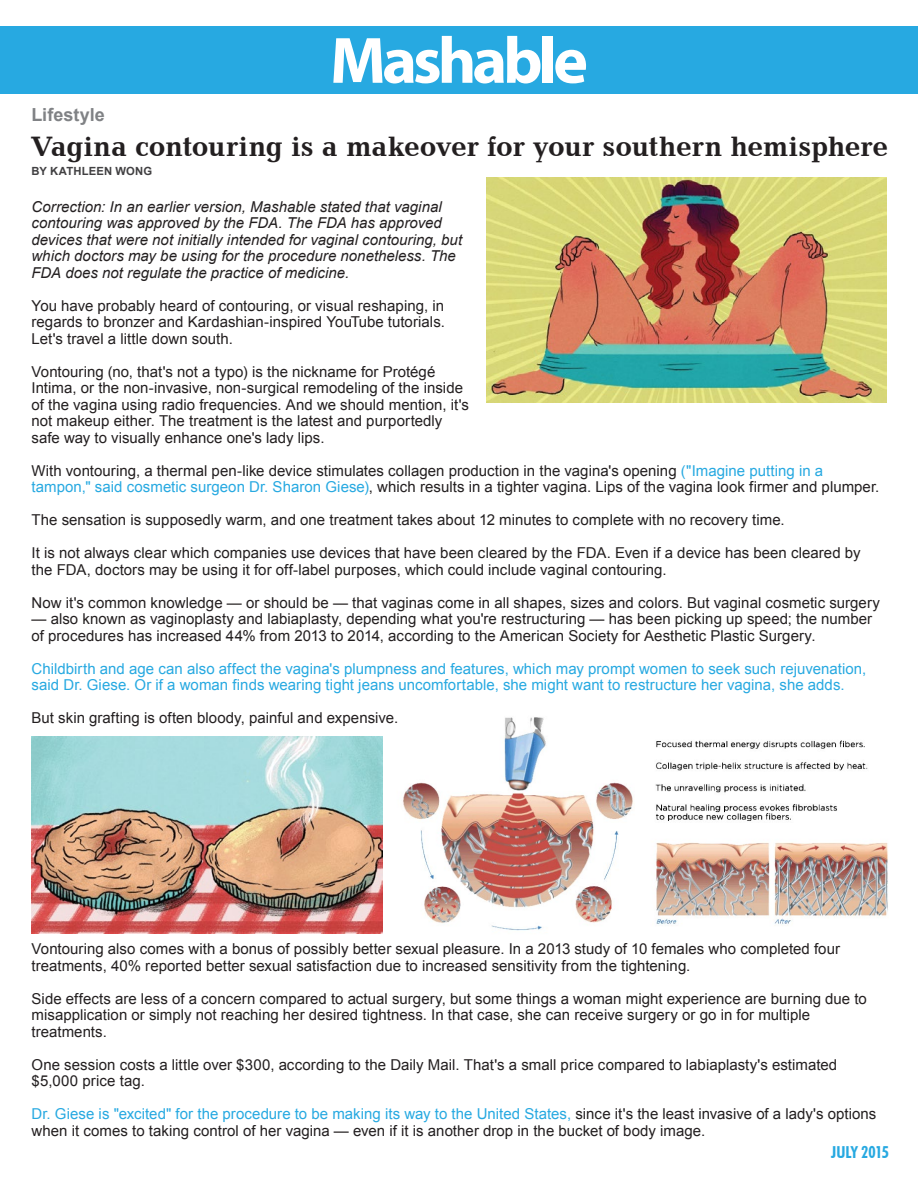
<style>
.page{position:relative;width:918px;height:1188px;background:#fff}
.page>*{position:absolute;margin:0;border:0;box-sizing:border-box;transform-origin:0 0}
.t1{font:700 66px "Myriad Pro";letter-spacing:-.06em;color:#fff}
.t2{font:700 28.8px "Candida BT";letter-spacing:-.01em;color:#231f20}
.t3{font:700 18px "Arial";letter-spacing:.005em;color:#808285}
.t4{font:700 condensed 16.5px "Futura BT";letter-spacing:-.01em;color:#27a9e1}
.t5{font:15px/16.5px "Arial";letter-spacing:.005em;color:#231f20}
.t6{font:italic 15px/16.5px "Arial";color:#231f20}
.t7{font:15px/16.5px "Arial";color:#27a9e1}
.t8{font:700 11.25px "Arial";letter-spacing:.015em;color:#414042}
.s1{color:#27a9e1}
</style>
<div class="page">
<img style="left:382px;top:717px;width:506px;height:217px">
<div style="left:0;top:26px;width:918px;height:67px;background:#27a9e1"></div>
<img style="left:486px;top:177px;width:401px;height:225px">
<img style="left:32px;top:736px;width:350px;height:198px">
<p class="t3" style="left:31px;top:103px;width:75px">Lifestyle</p>
<h1 class="t1" style="left:330px;top:18px;width:260px">Mashable</h1>
<h2 class="t2" style="left:32px;top:128px;width:858px">Vagina contouring is a makeover for your southern hemisphere</h2>
<p class="t8" style="left:32px;top:164px;width:122px">BY KATHLEEN WONG</p>
<p class="t6" style="left:32px;top:198px;width:432px">Correction: In an earlier version, Mashable stated that vaginal contouring was approved by the FDA. The FDA has approved devices that were not initially intended for vaginal contouring, but which doctors may be using for the procedure nonetheless. The FDA does not regulate the practice of medicine.</p>
<p class="t5" style="left:32px;top:297px;width:415px;text-align:justify">You have probably heard of contouring, or visual reshaping, in regards to bronzer and Kardashian-inspired YouTube tutorials.<br>Let's travel a little down south.</p>
<p class="t5" style="left:32px;top:363px;width:439px">Vontouring (no, that's not a typo) is the nickname for Protégé Intima, or the non-invasive, non-surgical remodeling of the inside of the vagina using radio frequencies. And we should mention, it's not makeup either. The treatment is the latest and purportedly safe way to visually enhance one's lady lips.</p>
<p class="t5" style="left:32px;top:462px;width:849px">With vontouring, a thermal pen-like device stimulates collagen production in the vagina's opening <span class="s1">("Imagine putting in a tampon," said cosmetic surgeon Dr. Sharon Giese)</span>, which results in a tighter vagina. Lips of the vagina look firmer and plumper.</p>
<p class="t5" style="left:32px;top:512px;width:755px">The sensation is supposedly warm, and one treatment takes about 12 minutes to complete with no recovery time.</p>
<p class="t5" style="left:32px;top:545px;width:830px">It is not always clear which companies use devices that have been cleared by the FDA. Even if a device has been cleared by the FDA, doctors may be using it for off-label purposes, which could include vaginal contouring.</p>
<p class="t5" style="left:32px;top:594px;width:850px">Now it's common knowledge — or should be — that vaginas come in all shapes, sizes and colors. But vaginal cosmetic surgery</p>
<p class="t5" style="left:32px;top:611px;width:842px">— also known as vaginoplasty and labiaplasty, depending what you're restructuring — has been picking up speed; the number of procedures has increased 44% from 2013 to 2014, according to the American Society for Aesthetic Plastic Surgery.</p>
<p class="t7" style="left:32px;top:660px;width:836px">Childbirth and age can also affect the vagina's plumpness and features, which may prompt women to seek such rejuvenation, said Dr. Giese. Or if a woman finds wearing tight jeans uncomfortable, she might want to restructure her vagina, she adds.</p>
<p class="t5" style="left:32px;top:710px;width:368px">But skin grafting is often bloody, painful and expensive.</p>
<p class="t5" style="left:32px;top:941px;width:810px">Vontouring also comes with a bonus of possibly better sexual pleasure. In a 2013 study of 10 females who completed four treatments, 40% reported better sexual satisfaction due to increased sensitivity from the tightening.</p>
<p class="t5" style="left:32px;top:990px;width:837px">Side effects are less of a concern compared to actual surgery, but some things a woman might experience are burning due to misapplication or simply not reaching her desired tightness. In that case, she can receive surgery or go in for multiple treatments.</p>
<p class="t5" style="left:32px;top:1056px;width:807px">One session costs a little over $300, according to the Daily Mail. That's a small price compared to labiaplasty's estimated $5,000 price tag.</p>
<p class="t5" style="left:32px;top:1106px;width:846px"><span class="s1">Dr. Giese is "excited" for the procedure to be making its way to the United States,</span> since it's the least invasive of a lady's options when it comes to taking control of her vagina — even if it is another drop in the bucket of body image.</p>
<p class="t4" style="left:831px;top:1142px;width:59px">JULY 2015</p>
</div>
